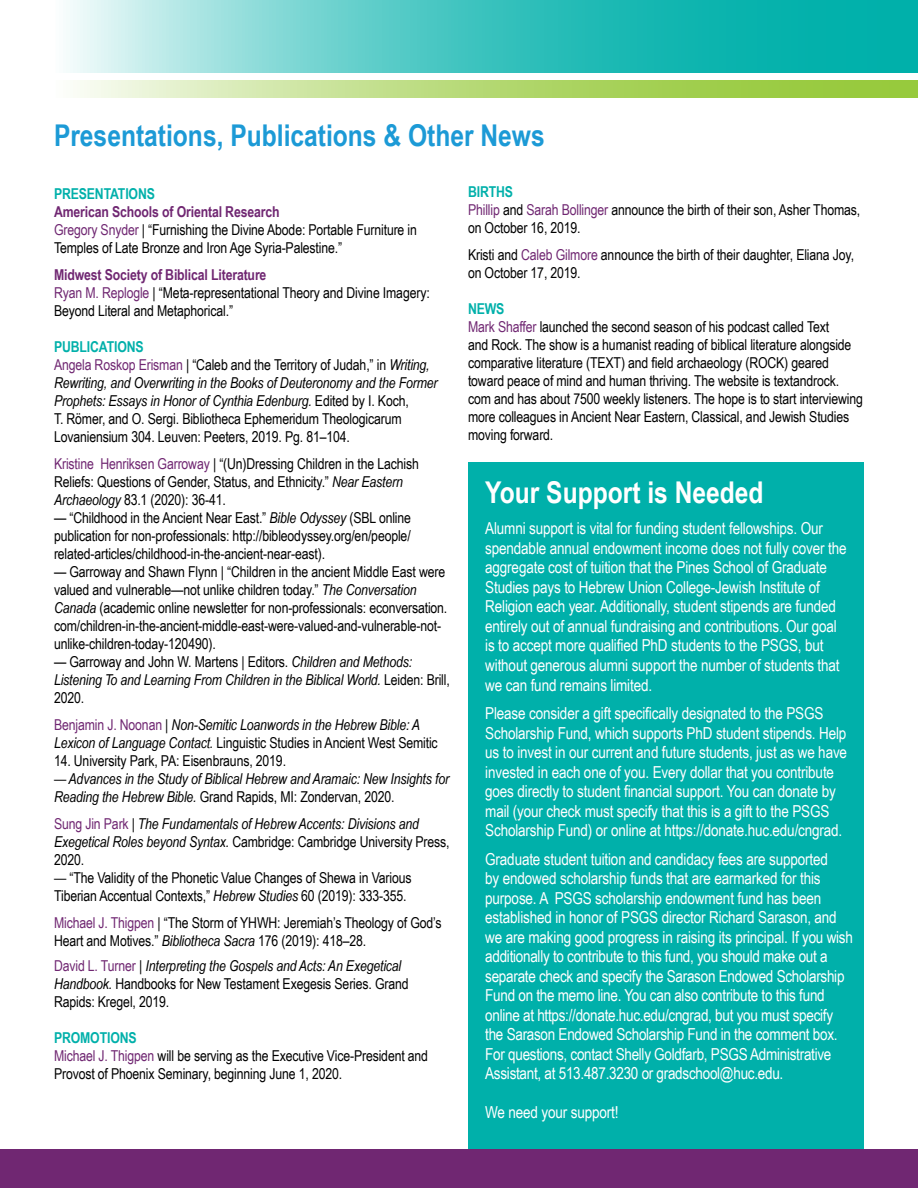
<style>
.page{position:relative;width:918px;height:1188px;background:#fff}
.page>*{position:absolute;margin:0;border:0;box-sizing:border-box;transform-origin:0 0}
.t1{font:700 30px "Arial Narrow";color:#1c9ad6}
.t2{font:700 30px "Arial Narrow";color:#fff}
.t3{font:16.5px/19.5px "Arial Narrow";letter-spacing:-.01em;color:#fff}
.t4{font:15px/18px "Arial Narrow";letter-spacing:-.01em;color:#000}
.t5{font:italic 15px/18px "Arial Narrow";letter-spacing:-.01em;color:#000}
.t6{font:700 15px "Arial Narrow";letter-spacing:-.01em;color:#00b0aa}
.s1{font-weight:700;color:#702772}
.s2{color:#702772}
.s3{font-weight:700;color:#00b0aa}
.s4{font-style:italic}
.s5{font-style:normal}
.s6{font-style:normal;color:#702772}
</style>
<div class="page">
<div style="left:468px;top:462px;width:396px;height:688px;background:#00b0aa"></div>
<div style="left:0;top:1150px;width:918px;height:38px;background:#702772"></div>
<svg style="left:66px;top:0;width:852px;height:72px;background:#4ec8c4"></svg>
<svg style="left:77px;top:80px;width:841px;height:17px;background:#b9db7d"></svg>
<h1 class="t1" style="left:54px;top:113px;width:492px">Presentations, Publications &amp; Other News</h1>
<p class="t6" style="left:54px;top:182px;width:102px">PRESENTATIONS</p>
<p class="t4" style="left:54px;top:202px;width:365px"><span class="s1">American Schools of Oriental Research<br></span><span class="s2">Gregory Snyder</span> | “Furnishing the Divine Abode: Portable Furniture in<br>Temples of Late Bronze and Iron Age Syria-Palestine.”</p>
<p class="t4" style="left:54px;top:265px;width:377px"><span class="s1">Midwest Society of Biblical Literature<br></span><span class="s2">Ryan M. Replogle</span> | “Meta-representational Theory and Divine Imagery:<br>Beyond Literal and Metaphorical.”</p>
<p class="t4" style="left:54px;top:337px;width:385px"><span class="s3">PUBLICATIONS<br></span><span class="s2">Angela Roskop Erisman</span> | “Caleb and the Territory of Judah,” in <span class="s4">Writing, Rewriting, and Overwriting in the Books of Deuteronomy and the Former Prophets: Essays in Honor of Cynthia Edenburg.</span> Edited by I. Koch,<br>T. Römer, and O. Sergi. Bibliotheca Ephemeridum Theologicarum Lovaniensium 304. Leuven: Peeters, 2019. Pg. 81–104.</p>
<p class="t4" style="left:54px;top:454px;width:367px"><span class="s2">Kristine Henriksen Garroway</span> | “(Un)Dressing Children in the Lachish<br>Reliefs: Questions of Gender, Status, and Ethnicity.” <span class="s4">Near Eastern<br>Archaeology</span> 83.1 (2020): 36-41.</p>
<p class="t4" style="left:54px;top:508px;width:359px;text-align:justify">— “Childhood in the Ancient Near East.” <span class="s4">Bible Odyssey</span> (SBL online publication for non-professionals: http://bibleodyssey.org/en/people/ related-articles/childhood-in-the-ancient-near-east).</p>
<p class="t4" style="left:54px;top:562px;width:395px">— Garroway and Shawn Flynn | “Children in the ancient Middle East were valued and vulnerable—not unlike children today.” <span class="s4">The Conversation Canada</span> (academic online newsletter for non-professionals: econversation. com/children-in-the-ancient-middle-east-were-valued-and-vulnerable-not&shy;unlike-children-today-120490).</p>
<p class="t5" style="left:54px;top:652px;width:397px"><span class="s5">— Garroway and John W. Martens | Editors.</span> Children and Methods:<br>Listening To and Learning From Children in the Biblical World. <span class="s5">Leiden: Brill,<br>2020.</span></p>
<p class="t5" style="left:54px;top:715px;width:385px"><span class="s6">Benjamin J. Noonan</span> | Non-Semitic Loanwords in the Hebrew Bible: A<br>Lexicon of Language Contact. <span class="s5">Linguistic Studies in Ancient West Semitic</span></p>
<p class="t4" style="left:54px;top:751px;width:234px">14. University Park, PA: Eisenbrauns, 2019.</p>
<p class="t5" style="left:54px;top:769px;width:397px">— Advances in the Study of Biblical Hebrew and Aramaic: New Insights for<br>Reading the Hebrew Bible. <span class="s5">Grand Rapids, MI: Zondervan, 2020.</span></p>
<p class="t5" style="left:54px;top:814px;width:397px"><span class="s6">Sung Jin Park</span> | The Fundamentals of Hebrew Accents: Divisions and<br>Exegetical Roles beyond Syntax. <span class="s5">Cambridge: Cambridge University Press,<br>2020.</span></p>
<p class="t4" style="left:54px;top:868px;width:359px"><span class="s4">—</span> “The Validity of the Phonetic Value Changes of Shewa in Various<br>Tiberian Accentual Contexts,” <span class="s4">Hebrew Studies</span> 60 (2019): 333-355.</p>
<p class="t4" style="left:54px;top:913px;width:389px"><span class="s2">Michael J. Thigpen</span> <span class="s4">|</span> “The Storm of YHWH: Jeremiah’s Theology of God’s<br>Heart and Motives.” <span class="s4">Bibliotheca Sacra</span> 176 (2019): 418–28.</p>
<p class="t4" style="left:54px;top:956px;width:356px"><span class="s2">David L. Turner</span> | <span class="s4">Interpreting the Gospels and Acts: An Exegetical<br>Handbook.</span> Handbooks for New Testament Exegesis Series. Grand<br>Rapids: Kregel, 2019.</p>
<p class="t4" style="left:54px;top:1028px;width:376px"><span class="s3">PROMOTIONS<br></span><span class="s2">Michael J. Thigpen</span> will be serving as the Executive Vice-President and<br>Provost of Phoenix Seminary, beginning June 1, 2020.</p>
<p class="t4" style="left:468px;top:182px;width:394px"><span class="s3">BIRTHS<br></span><span class="s2">Phillip</span> and <span class="s2">Sarah Bollinger</span> announce the birth of their son, Asher Thomas, on October 16, 2019.</p>
<p class="t4" style="left:468px;top:245px;width:388px">Kristi and <span class="s2">Caleb Gilmore</span> announce the birth of their daughter, Eliana Joy, on October 17, 2019.</p>
<p class="t4" style="left:468px;top:299px;width:396px"><span class="s3">NEWS<br></span><span class="s2">Mark Shaffer</span> launched the second season of his podcast called Text<br>and Rock. The show is a humanist reading of biblical literature alongside comparative literature (TEXT) and field archaeology (ROCK) geared toward peace of mind and human thriving. The website is textandrock. com and has about 7500 weekly listeners. The hope is to start interviewing more colleagues in Ancient Near Eastern, Classical, and Jewish Studies moving forward.</p>
<h1 class="t2" style="left:485px;top:470px;width:280px">Your Support is Needed</h1>
<p class="t3" style="left:485px;top:518px;width:363px">Alumni support is vital for funding student fellowships. Our spendable annual endowment income does not fully cover the aggregate cost of tuition that the Pines School of Graduate Studies pays to Hebrew Union College-Jewish Institute of Religion each year. Additionally, student stipends are funded entirely out of annual fundraising and contributions. Our goal is to accept more qualified PhD students to the PSGS, but without generous alumni support the number of students that we can fund remains limited.</p>
<p class="t3" style="left:485px;top:703px;width:363px">Please consider a gift specifically designated to the PSGS Scholarship Fund, which supports PhD student stipends. Help us to invest in our current and future students, just as we have invested in each one of you. Every dollar that you contribute goes directly to student financial support. You can donate by mail (your check must specify that this is a gift to the PSGS Scholarship Fund) or online at https://donate.huc.edu/cngrad.</p>
<p class="t3" style="left:485px;top:848px;width:369px">Graduate student tuition and candidacy fees are supported<br>by endowed scholarship funds that are earmarked for this purpose. A PSGS scholarship endowment fund has been established in honor of PSGS director Richard Sarason, and we are making good progress in raising its principal. If you wish additionally to contribute to this fund, you should make out a separate check and specify the Sarason Endowed Scholarship Fund on the memo line. You can also contribute to this fund online at https://donate.huc.edu/cngrad, but you must specify the Sarason Endowed Scholarship Fund in the comment box.<br>For questions, contact Shelly Goldfarb, PSGS Administrative Assistant, at 513.487.3230 or gradschool@huc.edu.</p>
<p class="t3" style="left:485px;top:1102px;width:135px">We need your support!</p>
</div>
